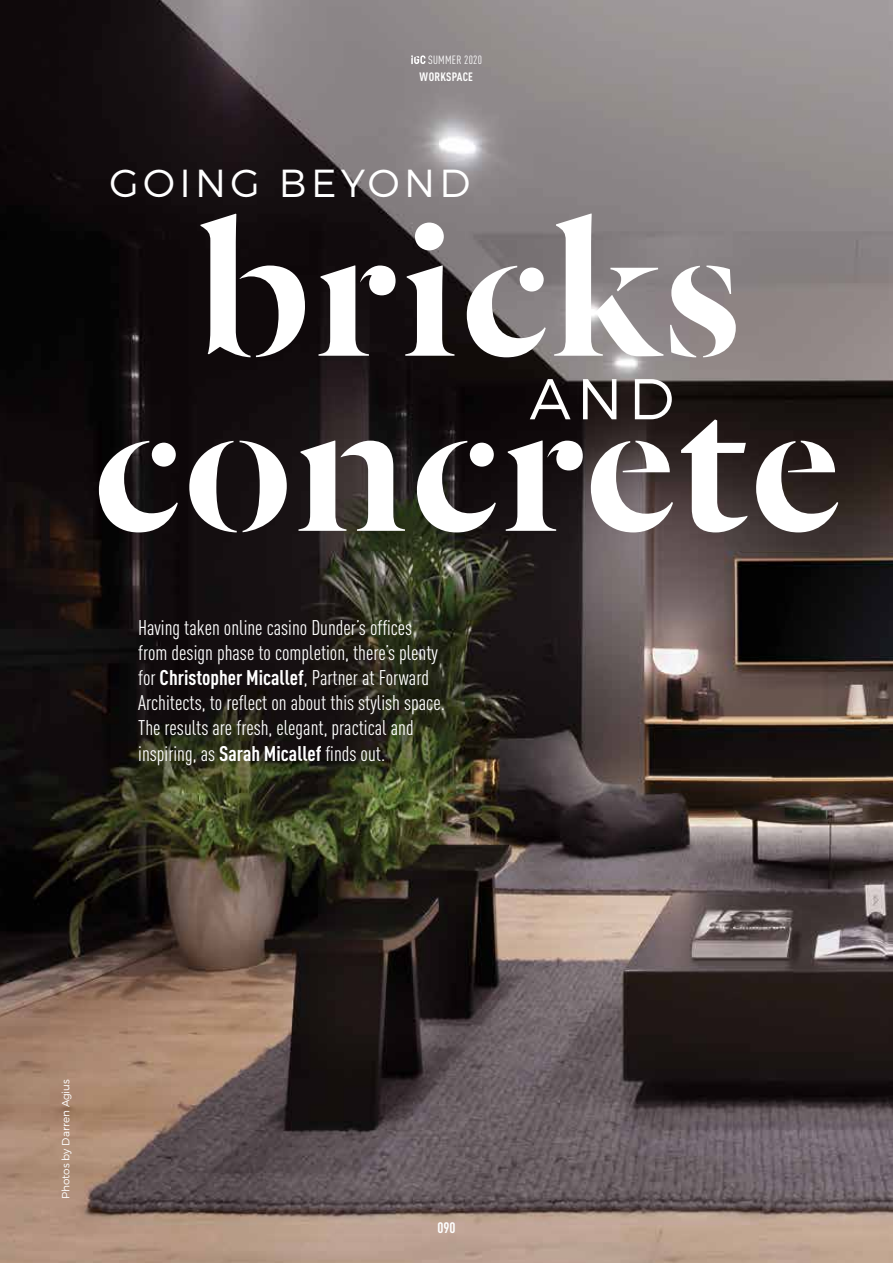
<style>
.page{position:relative;width:893px;height:1263px;background:#fff}
.page>*{position:absolute;margin:0;border:0;box-sizing:border-box;transform-origin:0 0}
.t1{font:500 201.75px "Dala Floda";letter-spacing:.02em;color:#fff}
.t2{font:300 57.45px "Montserrat";color:#fff}
.t3{font:300 39px "Montserrat";letter-spacing:.11em;color:#fff}
.t4{font:21px/25.2px "DIN Cond";color:#fff}
.t5{font:700 15px "DIN Cond";color:#fff}
.t6{font:700 12px "DIN Cond";letter-spacing:.02em;color:#fff}
.t7{font:11.85px "DIN Cond";letter-spacing:.02em;color:#fff}
.t8{font:300 10.5px "Montserrat";color:#fff}
.s1{font-weight:700}
</style>
<div class="page">
<img style="left:0;top:0;width:893px;height:1263px">
<svg style="left:411px;top:55px;width:14px;height:9px"></svg>
<p class="t7" style="left:428px;top:53px;width:55px">SUMMER 2020</p>
<p class="t6" style="left:420px;top:70px;width:55px">WORKSPACE</p>
<h3 class="t3" style="left:110px;top:160px;width:362px">GOING BEYOND</h3>
<h1 class="t1" style="left:199px;top:157px;width:543px">bricks</h1>
<h2 class="t2" style="left:530px;top:364px;width:146px">AND</h2>
<h1 class="t1" style="left:94px;top:332px;width:748px">concrete</h1>
<p class="t4" style="left:138px;top:614px;width:308px">Having taken online casino Dunder’s offices from design phase to completion, there’s plenty for <span class="s1">Christopher Micallef</span>, Partner at Forward Architects, to reflect on about this stylish space.<br>The results are fresh, elegant, practical and inspiring, as <span class="s1">Sarah Micallef</span> finds out.</p>
<p class="t8" style="left:59px;top:1199px;width:122px;rotate:-90deg">Photos by Darren Agius</p>
<p class="t5" style="left:437px;top:1218px;width:20px">090</p>
</div>
